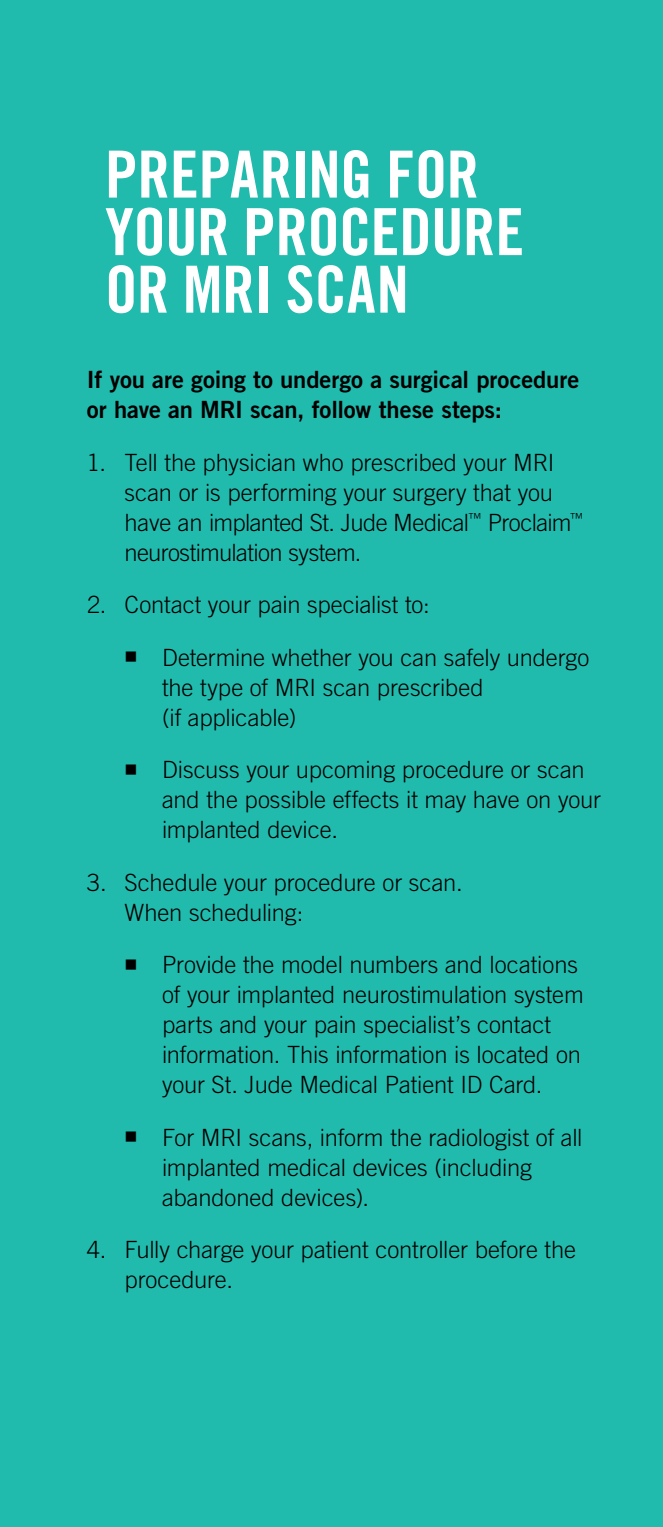
<style>
.page{position:relative;width:663px;height:1527px;background:#21bbae}
.page>*{position:absolute;margin:0;border:0;box-sizing:border-box;transform-origin:0 0}
.t1{font:65px/57.5px "Trade Gothic LT Std Bd Cn 20";letter-spacing:-.01em;color:#fff}
.t2{font:300 23.75px/30px "Trade Gothic LT Std";letter-spacing:-.005em;color:#000}
.t3{font:23.75px/30px "Trade Gothic LT Std Bd 2";letter-spacing:-.005em;color:#000}
</style>
<div class="page">
<h1 class="t1" style="left:105px;top:145px;width:421px">PREPARING FOR<br>YOUR PROCEDURE<br>OR MRI SCAN</h1>
<p class="t3" style="left:87px;top:364px;width:494px">If you are going to undergo a surgical procedure or have an MRI scan, follow these steps:</p>
<p class="t2" style="left:124px;top:447px;width:460px;text-indent:-38px">1. Tell the physician who prescribed your MRI scan or is performing your surgery that you have an implanted St. Jude Medical<sup>™</sup> Proclaim<sup>™ </sup>neurostimulation system.</p>
<p class="t2" style="left:87px;top:589px;width:344px">2. Contact your pain specialist to:</p>
<p class="t2" style="left:162px;top:642px;width:429px;text-indent:-38px">■ Determine whether you can safely undergo the type of MRI scan prescribed<br>(if applicable)</p>
<p class="t2" style="left:162px;top:754px;width:440px;text-indent:-38px">■ Discuss your upcoming procedure or scan and the possible effects it may have on your implanted device.</p>
<p class="t2" style="left:124px;top:867px;width:340px;text-indent:-38px">3. Schedule your procedure or scan.<br>When scheduling:</p>
<p class="t2" style="left:162px;top:949px;width:423px;text-indent:-38px">■ Provide the model numbers and locations of your implanted neurostimulation system parts and your pain specialist’s contact information. This information is located on your St. Jude Medical Patient ID Card.</p>
<p class="t2" style="left:162px;top:1122px;width:422px;text-indent:-38px">■ For MRI scans, inform the radiologist of all implanted medical devices (including abandoned devices).</p>
<p class="t2" style="left:124px;top:1234px;width:453px;text-indent:-38px">4. Fully charge your patient controller before the procedure.</p>
</div>
